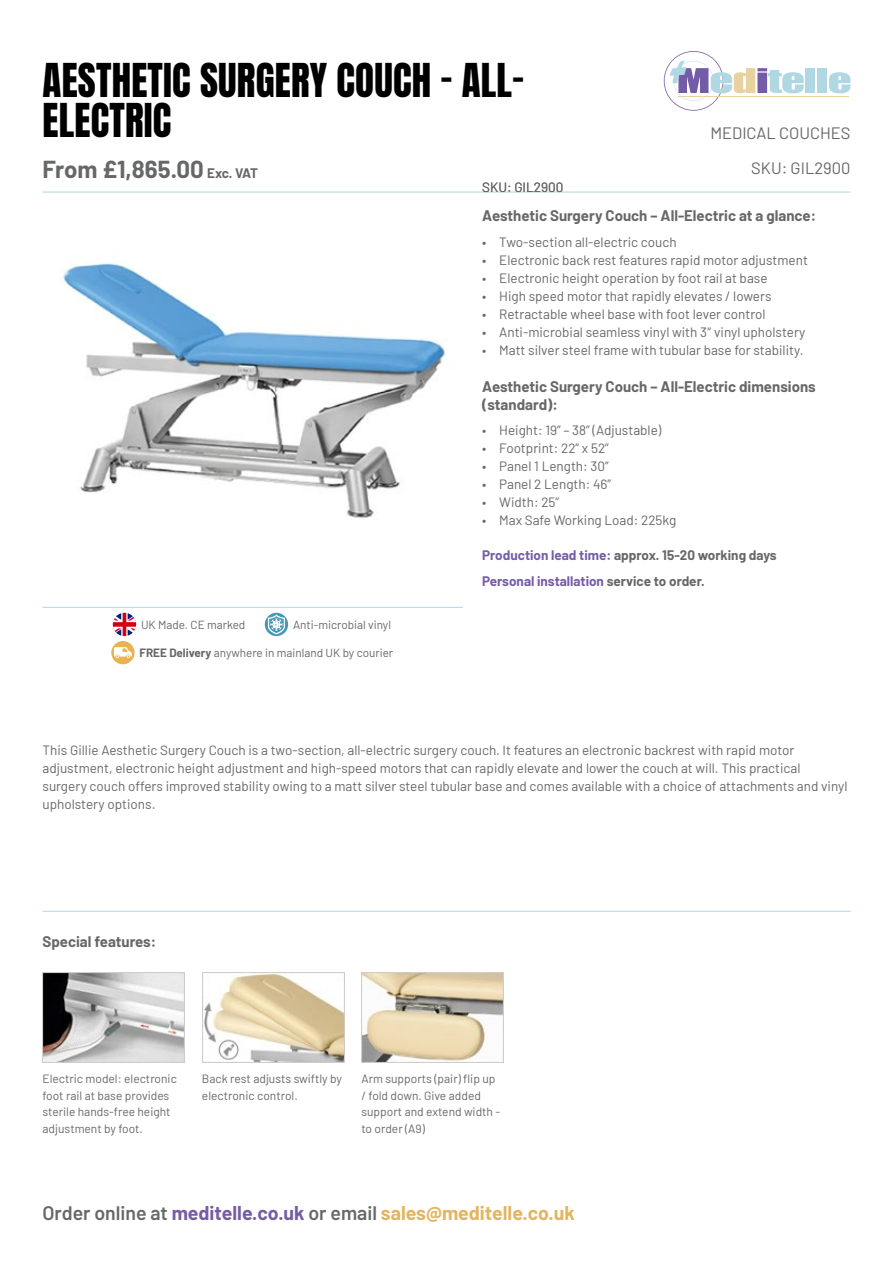
<style>
.page{position:relative;width:893px;height:1263px;background:#fff}
.page>*{position:absolute;margin:0;border:0;box-sizing:border-box;transform-origin:0 0}
.t1{font:39px/40.5px "Anton";letter-spacing:.005em;color:#000}
.t2{font:700 24px "Barlow";color:#666767}
.t3{font:700 19.5px "Barlow";color:#e3b561}
.t4{font:16.5px "Barlow";color:#666767}
.t5{font:700 15px/18px "Barlow";color:#666767}
.t6{font:13.5px/18px "Barlow";color:#666767}
.t7{font:700 13.5px/25.5px "Barlow";color:#765ca5}
.t8{font:12px/16.5px "Barlow";color:#666767}
.t9{font:11.7px "Barlow";color:#666767}
.s1{font-size:13.5px}
.s2{font-weight:700}
.s3{color:#666767}
.s4{font-weight:600;color:#666767}
.s5{color:#765ca5}
</style>
<div class="page">
<img style="left:63px;top:263px;width:383px;height:255px">
<div style="left:806px;top:68px;width:9px;height:25px;background:#b0d8e2"></div>
<div style="left:817px;top:68px;width:10px;height:25px;background:#b0d8e2"></div>
<svg style="left:829px;top:72px;width:21px;height:21px"></svg>
<svg style="left:664px;top:51px;width:140px;height:60px"></svg>
<hr style="left:678px;top:96px;width:171px;height:1px;background:#e8d2a1">
<hr style="left:43px;top:192px;width:807px;height:1px;background:#b1d7e1">
<div style="left:111px;top:641px;width:24px;height:23px;background:#eab351;border-radius:50%"></div>
<svg style="left:114px;top:647px;width:18px;height:11px"></svg>
<svg style="left:113px;top:613px;width:23px;height:23px"></svg>
<svg style="left:265px;top:613px;width:23px;height:23px"></svg>
<svg style="left:268px;top:614px;width:17px;height:20px"></svg>
<hr style="left:43px;top:607px;width:420px;height:1px;background:#b1d7e1">
<hr style="left:43px;top:911px;width:807px;height:1px;background:#b1d7e1">
<img style="left:202px;top:972px;width:142px;height:91px">
<img style="left:362px;top:972px;width:141px;height:91px">
<img style="left:43px;top:972px;width:142px;height:91px">
<h1 class="t1" style="left:43px;top:63px;width:483px">AESTHETIC SURGERY COUCH – ALL-<br>ELECTRIC</h1>
<h2 class="t2" style="left:43px;top:152px;width:217px">From £1,865.00 <span class="s1">Exc. VAT</span></h2>
<p class="t6" style="left:482px;top:177px;width:83px">SKU: GIL2900</p>
<p class="t4" style="left:710px;top:121px;width:142px">MEDICAL COUCHES</p>
<p class="t4" style="left:751px;top:156px;width:101px">SKU: GIL2900</p>
<p class="t9" style="left:141px;top:616px;width:106px">UK Made. CE marked</p>
<p class="t9" style="left:293px;top:616px;width:100px">Anti-microbial vinyl</p>
<p class="t9" style="left:140px;top:644px;width:255px"><span class="s2">FREE Delivery</span> anywhere in mainland UK by courier</p>
<p class="t5" style="left:482px;top:206px;width:335px">Aesthetic Surgery Couch – All-Electric at a glance:</p>
<p class="t6" style="left:482px;top:232px;width:196px">• Two-section all-electric couch</p>
<p class="t6" style="left:482px;top:250px;width:327px">• Electronic back rest features rapid motor adjustment</p>
<p class="t6" style="left:482px;top:268px;width:287px">• Electronic height operation by foot rail at base</p>
<p class="t6" style="left:482px;top:286px;width:291px">• High speed motor that rapidly elevates / lowers</p>
<p class="t6" style="left:482px;top:304px;width:285px">• Retractable wheel base with foot lever control</p>
<p class="t6" style="left:482px;top:322px;width:325px">• Anti-microbial seamless vinyl with 3″ vinyl upholstery</p>
<p class="t6" style="left:482px;top:340px;width:323px">• Matt silver steel frame with tubular base for stability.</p>
<p class="t5" style="left:482px;top:376px;width:335px">Aesthetic Surgery Couch – All-Electric dimensions (standard):</p>
<p class="t6" style="left:482px;top:420px;width:181px">• Height: 19” – 38” (Adjustable)</p>
<p class="t6" style="left:482px;top:438px;width:128px">• Footprint: 22” x 52”</p>
<p class="t6" style="left:482px;top:456px;width:128px">• Panel 1 Length: 30”</p>
<p class="t6" style="left:482px;top:474px;width:130px">• Panel 2 Length: 46”</p>
<p class="t6" style="left:482px;top:492px;width:78px">• Width: 25”</p>
<p class="t6" style="left:482px;top:510px;width:196px">• Max Safe Working Load: 225kg</p>
<p class="t7" style="left:482px;top:542px;width:296px">Production lead time: <span class="s3">approx. 15-20 working days<br></span>Personal installation <span class="s3">service to order.</span></p>
<p class="t6" style="left:43px;top:740px;width:806px">This Gillie Aesthetic Surgery Couch is a two-section, all-electric surgery couch. It features an electronic backrest with rapid motor adjustment, electronic height adjustment and high-speed motors that can rapidly elevate and lower the couch at will. This practical surgery couch offers improved stability owing to a matt silver steel tubular base and comes available with a choice of attachments and vinyl upholstery options.</p>
<p class="t5" style="left:43px;top:932px;width:115px">Special features:</p>
<p class="t8" style="left:43px;top:1070px;width:136px">Electric model: electronic foot rail at base provides sterile hands-free height adjustment by foot.</p>
<p class="t8" style="left:202px;top:1070px;width:142px">Back rest adjusts swiftly by electronic control.</p>
<p class="t8" style="left:361px;top:1070px;width:140px">Arm supports (pair) flip up / fold down. Give added support and extend width - to order (A9)</p>
<h3 class="t3" style="left:43px;top:1199px;width:534px"><span class="s4">Order online at</span> <span class="s5">meditelle.co.uk</span> <span class="s4">or email</span> sales@meditelle.co.uk</h3>
</div>
